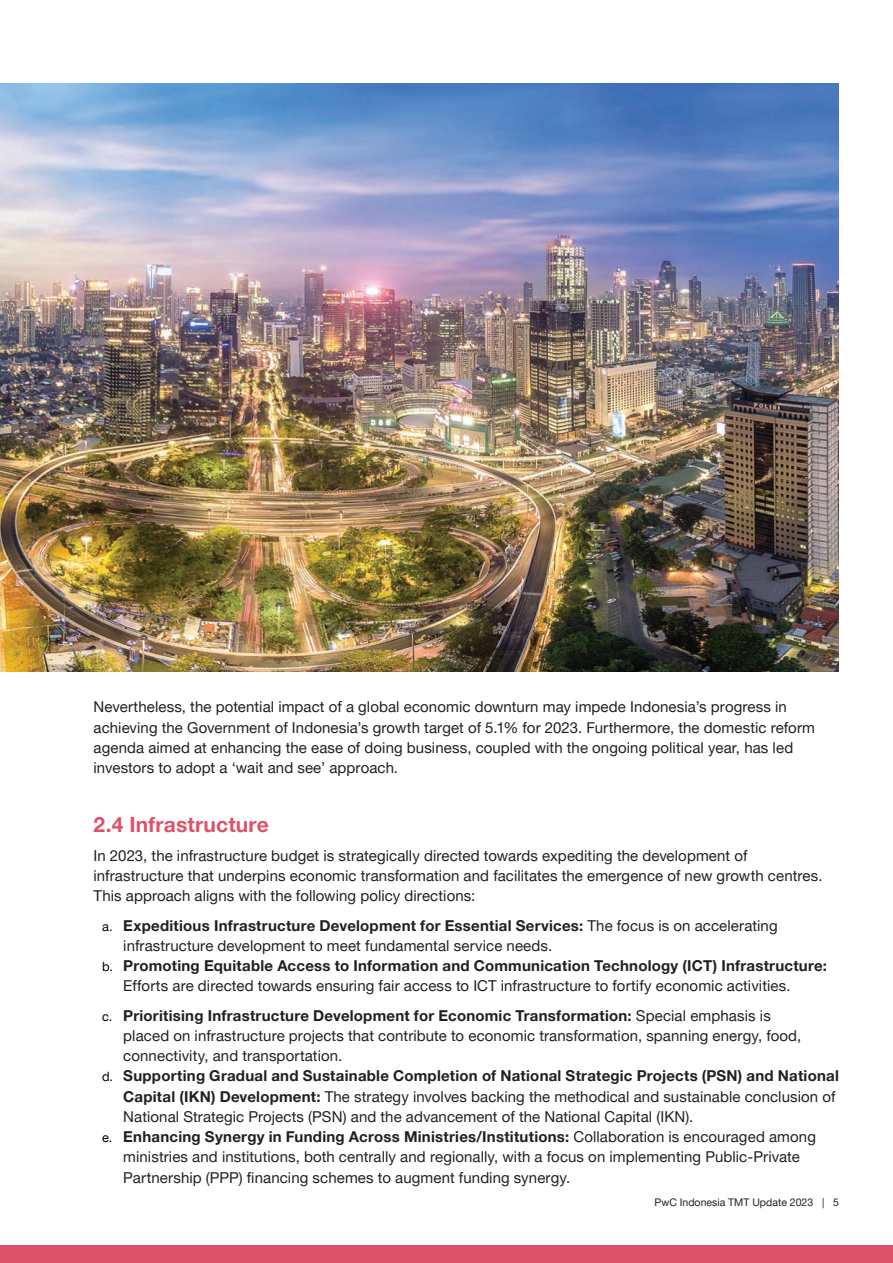
<style>
.page{position:relative;width:893px;height:1263px;background:#fff}
.page>*{position:absolute;margin:0;border:0;box-sizing:border-box;transform-origin:0 0}
.t1{font:700 21px "Helvetica Neue LT Pro";letter-spacing:.01em;color:#de5269}
.t2{font:15px/20.2px "Helvetica Neue LT Pro";letter-spacing:.005em;color:#231f20}
.t3{font:700 15px "Helvetica Neue LT Pro";letter-spacing:.015em;color:#231f20}
.t4{font:10.5px "Helvetica Neue LT Pro";color:#231f20}
.s1{font-weight:400;font-size:12.75px;color:#040503}
.s2{font-weight:400}
.s3{font-weight:700}
</style>
<div class="page">
<div style="left:0;top:1245px;width:892px;height:18px;background:#de5269"></div>
<img style="left:0;top:84px;width:838px;height:588px">
<p class="t2" style="left:94px;top:696px;width:723px">Nevertheless, the potential impact of a global economic downturn may impede Indonesia’s progress in achieving the Government of Indonesia’s growth target of 5.1% for 2023. Furthermore, the domestic reform agenda aimed at enhancing the ease of doing business, coupled with the ongoing political year, has led investors to adopt a ‘wait and see’ approach.</p>
<h1 class="t1" style="left:94px;top:811px;width:177px">2.4 Infrastructure</h1>
<p class="t2" style="left:94px;top:845px;width:730px">In 2023, the infrastructure budget is strategically directed towards expediting the development of infrastructure that underpins economic transformation and facilitates the emergence of new growth centres.<br>This approach aligns with the following policy directions:</p>
<p class="t3" style="left:102px;top:916px;width:677px"><span class="s1">a.</span> Expeditious Infrastructure Development for Essential Services: <span class="s2">The focus is on accelerating</span></p>
<p class="t2" style="left:123px;top:935px;width:431px">infrastructure development to meet fundamental service needs.</p>
<p class="t3" style="left:102px;top:956px;width:726px"><span class="s1">b.</span> Promoting Equitable Access to Information and Communication Technology (ICT) Infrastructure:</p>
<p class="t2" style="left:123px;top:975px;width:669px">Efforts are directed towards ensuring fair access to ICT infrastructure to fortify economic activities.</p>
<p class="t3" style="left:102px;top:1006px;width:670px"><span class="s1">c.</span> Prioritising Infrastructure Development for Economic Transformation: <span class="s2">Special emphasis is</span></p>
<p class="t2" style="left:123px;top:1025px;width:679px">placed on infrastructure projects that contribute to economic transformation, spanning energy, food,</p>
<p class="t2" style="left:123px;top:1045px;width:220px">connectivity, and transportation.</p>
<p class="t3" style="left:102px;top:1067px;width:738px"><span class="s1">d.</span> Supporting Gradual and Sustainable Completion of National Strategic Projects (PSN) and National</p>
<p class="t2" style="left:123px;top:1086px;width:714px"><span class="s3">Capital (IKN) Development:</span> The strategy involves backing the methodical and sustainable conclusion of</p>
<p class="t2" style="left:123px;top:1106px;width:571px">National Strategic Projects (PSN) and the advancement of the National Capital (IKN).</p>
<p class="t3" style="left:102px;top:1127px;width:715px"><span class="s1">e.</span> Enhancing Synergy in Funding Across Ministries/Institutions: <span class="s2">Collaboration is encouraged among</span></p>
<p class="t2" style="left:123px;top:1146px;width:678px">ministries and institutions, both centrally and regionally, with a focus on implementing Public-Private</p>
<p class="t2" style="left:123px;top:1167px;width:448px">Partnership (PPP) financing schemes to augment funding synergy.</p>
<p class="t4" style="left:655px;top:1196px;width:186px">PwC Indonesia TMT Update 2023 | 5</p>
</div>
